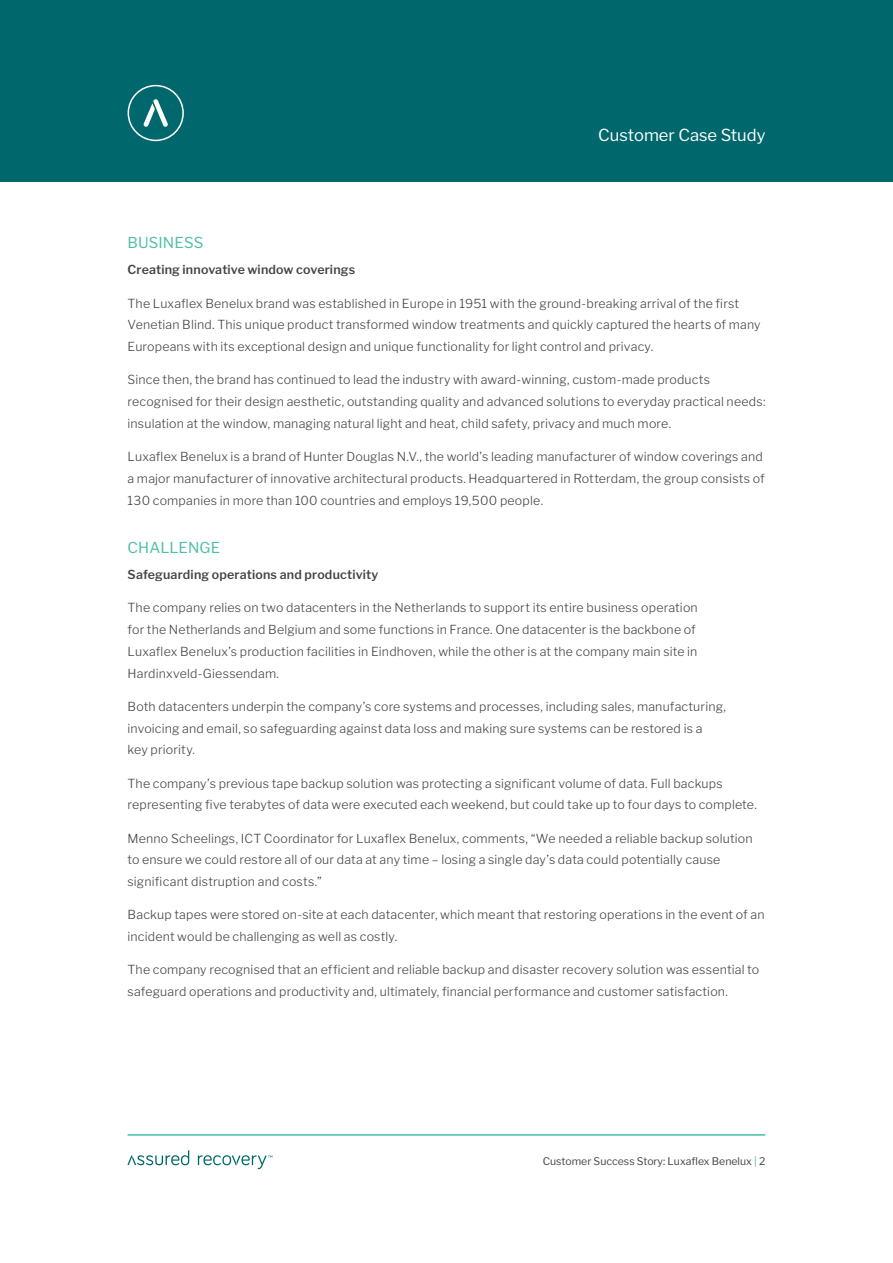
<style>
.page{position:relative;width:893px;height:1263px;background:#fff}
.page>*{position:absolute;margin:0;border:0;box-sizing:border-box;transform-origin:0 0}
.t1{font:16.5px "Libre Franklin";color:#fff}
.t2{font:15px "Libre Franklin";letter-spacing:.005em;color:#4cbfa6}
.t3{font:300 12.3px/21.8px "Libre Franklin";letter-spacing:.015em;color:#444}
.t4{font:600 12.3px "Libre Franklin";letter-spacing:.015em;color:#444}
.t5{font:10.5px "Libre Franklin";color:#444}
.s1{color:#46bfa5}
</style>
<div class="page">
<div style="left:0;top:0;width:893px;height:182px;background:#00686c"></div>
<hr style="left:128px;top:1134px;width:637px;height:2px;background:#46bfa5">
<svg style="left:128px;top:1150px;width:61px;height:15px"></svg>
<svg style="left:198px;top:1155px;width:74px;height:14px"></svg>
<svg style="left:144px;top:99px;width:24px;height:28px"></svg>
<div style="left:128px;top:85px;width:56px;height:56px;border:2px solid #fff;border-radius:50%"></div>
<h1 class="t1" style="left:598px;top:125px;width:169px">Customer Case Study</h1>
<p class="t2" style="left:128px;top:234px;width:77px">BUSINESS</p>
<p class="t4" style="left:128px;top:262px;width:229px">Creating innovative window coverings</p>
<p class="t3" style="left:128px;top:292px;width:635px">The Luxaflex Benelux brand was established in Europe in 1951 with the ground-breaking arrival of the first<br>Venetian Blind. This unique product transformed window treatments and quickly captured the hearts of many<br>Europeans with its exceptional design and unique functionality for light control and privacy.</p>
<p class="t3" style="left:128px;top:369px;width:639px">Since then, the brand has continued to lead the industry with award-winning, custom-made products recognised for their design aesthetic, outstanding quality and advanced solutions to everyday practical needs: insulation at the window, managing natural light and heat, child safety, privacy and much more.</p>
<p class="t3" style="left:128px;top:446px;width:639px">Luxaflex Benelux is a brand of Hunter Douglas N.V., the world’s leading manufacturer of window coverings and a major manufacturer of innovative architectural products. Headquartered in Rotterdam, the group consists of<br>130 companies in more than 100 countries and employs 19,500 people.</p>
<p class="t2" style="left:128px;top:539px;width:94px">CHALLENGE</p>
<p class="t4" style="left:128px;top:567px;width:252px">Safeguarding operations and productivity</p>
<p class="t3" style="left:128px;top:597px;width:572px">The company relies on two datacenters in the Netherlands to support its entire business operation for the Netherlands and Belgium and some functions in France. One datacenter is the backbone of Luxaflex Benelux’s production facilities in Eindhoven, while the other is at the company main site in Hardinxveld-Giessendam.</p>
<p class="t3" style="left:128px;top:695px;width:600px">Both datacenters underpin the company’s core systems and processes, including sales, manufacturing, invoicing and email, so safeguarding against data loss and making sure systems can be restored is a<br>key priority.</p>
<p class="t3" style="left:128px;top:772px;width:631px">The company’s previous tape backup solution was protecting a significant volume of data. Full backups representing five terabytes of data were executed each weekend, but could take up to four days to complete.</p>
<p class="t3" style="left:128px;top:827px;width:627px">Menno Scheelings, ICT Coordinator for Luxaflex Benelux, comments, “We needed a reliable backup solution to ensure we could restore all of our data at any time – losing a single day’s data could potentially cause significant distruption and costs.”</p>
<p class="t3" style="left:128px;top:904px;width:639px">Backup tapes were stored on-site at each datacenter, which meant that restoring operations in the event of an incident would be challenging as well as costly.</p>
<p class="t3" style="left:128px;top:959px;width:633px">The company recognised that an efficient and reliable backup and disaster recovery solution was essential to safeguard operations and productivity and, ultimately, financial performance and customer satisfaction.</p>
<p class="t5" style="left:543px;top:1155px;width:224px">Customer Success Story: Luxaflex Benelux <span class="s1">|</span> 2</p>
</div>
